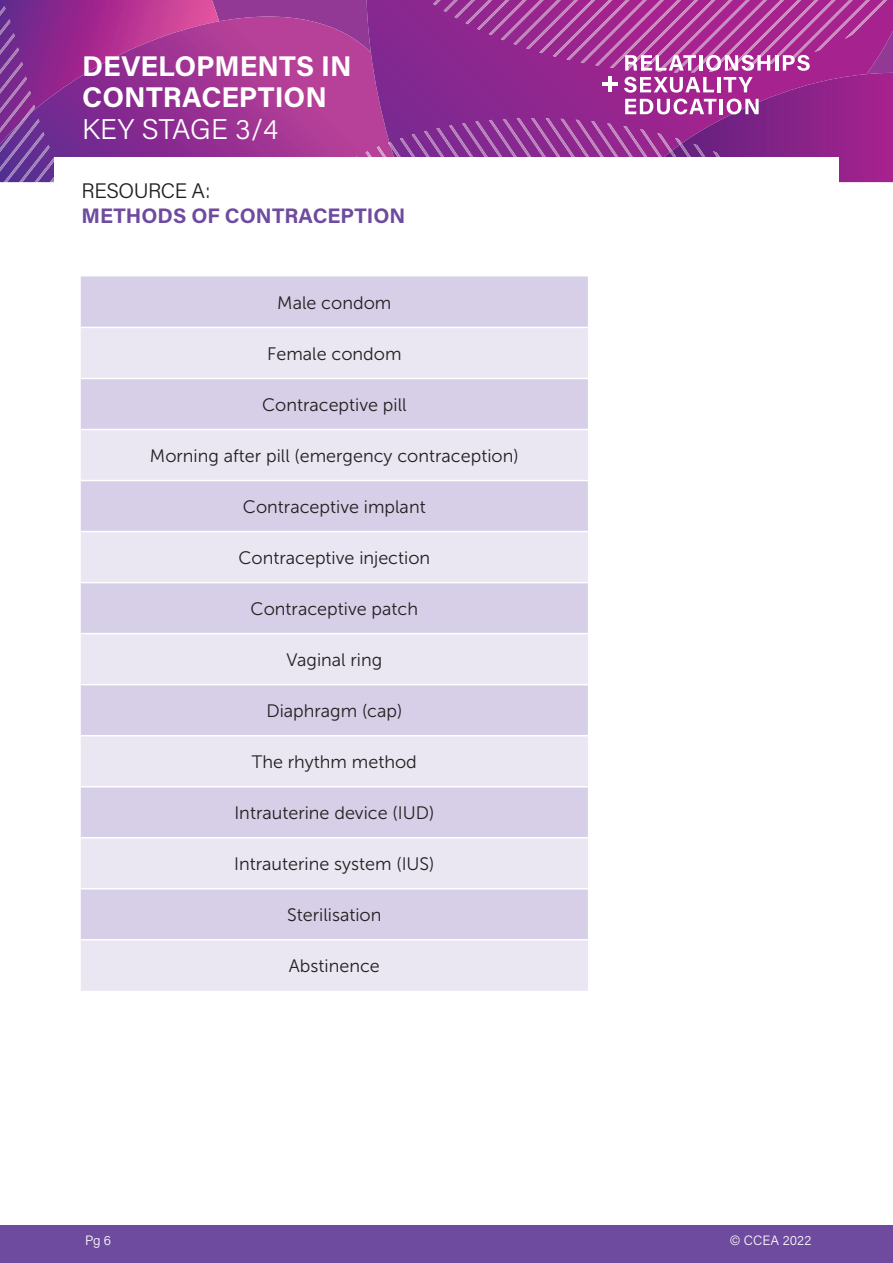
<style>
.page{position:relative;width:893px;height:1263px;background:#fff}
.page>*{position:absolute;margin:0;border:0;box-sizing:border-box;transform-origin:0 0}
.t1{font:700 28.5px/31.5px "Acumin Pro";color:#fff}
.t2{font:300 28.5px "Acumin Pro";letter-spacing:.005em;color:#fff}
.NEW-RESOURCE-TITLE{font:700 21px "Acumin Pro";color:#6e4b9e}
.NEW-RESOURCE-A_B{font:300 21px "Acumin Pro";letter-spacing:-.02em;color:#231f20}
.BODY-COPY{font:18px "Museo Sans 300";color:#231f20}
.t3{font:300 13.5px "Acumin Pro";letter-spacing:.005em;color:#fff}
</style>
<div class="page">
<div style="left:219px;top:0;width:105px;height:17px;background:#913995"></div>
<svg style="left:219px;top:17px;width:105px;height:140px;background:#ad3b96"></svg>
<svg style="left:0;top:0;width:219px;height:182px;background:#8f3092"></svg>
<svg style="left:324px;top:0;width:569px;height:182px;background:#9e3896"></svg>
<hr style="left:609px;top:76px;width:3px;height:16px;background:#fff">
<hr style="left:603px;top:83px;width:15px;height:3px;background:#fff">
<div style="left:54px;top:157px;width:785px;height:58px;background:#fff"></div>
<div style="left:0;top:1225px;width:893px;height:38px;background:#6e4b9e"></div>
<div style="left:81px;top:276px;width:507px;height:51px;background:#d6cfe7"></div>
<svg style="left:81px;top:328px;width:507px;height:663px;background:#e1dbed"></svg>
<hr style="left:81px;top:378px;width:507px;height:1px;background:#fff">
<hr style="left:81px;top:429px;width:507px;height:1px;background:#fff">
<hr style="left:81px;top:480px;width:507px;height:1px;background:#fff">
<hr style="left:81px;top:531px;width:507px;height:1px;background:#fff">
<hr style="left:81px;top:582px;width:507px;height:1px;background:#fff">
<hr style="left:81px;top:633px;width:507px;height:1px;background:#fff">
<hr style="left:81px;top:684px;width:507px;height:1px;background:#fff">
<hr style="left:81px;top:735px;width:507px;height:1px;background:#fff">
<hr style="left:81px;top:786px;width:507px;height:1px;background:#fff">
<hr style="left:81px;top:837px;width:507px;height:1px;background:#fff">
<hr style="left:81px;top:888px;width:507px;height:1px;background:#fff">
<hr style="left:81px;top:939px;width:507px;height:1px;background:#fff">
<h1 class="t1" style="left:82px;top:49px;width:271px">DEVELOPMENTS IN<br>CONTRACEPTION</h1>
<h1 class="t2" style="left:82px;top:109px;width:198px">KEY STAGE 3/4</h1>
<p class="NEW-RESOURCE-A_B" style="left:81px;top:176px;width:130px">RESOURCE A:</p>
<p class="NEW-RESOURCE-TITLE" style="left:81px;top:201px;width:325px">METHODS OF CONTRACEPTION</p>
<p class="BODY-COPY" style="left:277px;top:293px;width:116px">Male condom</p>
<p class="BODY-COPY" style="left:267px;top:344px;width:136px">Female condom</p>
<p class="BODY-COPY" style="left:262px;top:395px;width:146px">Contraceptive pill</p>
<p class="BODY-COPY" style="left:150px;top:446px;width:370px">Morning after pill (emergency contraception)</p>
<p class="BODY-COPY" style="left:243px;top:497px;width:184px">Contraceptive implant</p>
<p class="BODY-COPY" style="left:238px;top:548px;width:193px">Contraceptive injection</p>
<p class="BODY-COPY" style="left:251px;top:599px;width:169px">Contraceptive patch</p>
<p class="BODY-COPY" style="left:286px;top:650px;width:97px">Vaginal ring</p>
<p class="BODY-COPY" style="left:266px;top:701px;width:137px">Diaphragm (cap)</p>
<p class="BODY-COPY" style="left:252px;top:752px;width:167px">The rhythm method</p>
<p class="BODY-COPY" style="left:234px;top:803px;width:201px">Intrauterine device (IUD)</p>
<p class="BODY-COPY" style="left:234px;top:854px;width:202px">Intrauterine system (IUS)</p>
<p class="BODY-COPY" style="left:287px;top:905px;width:96px">Sterilisation</p>
<p class="BODY-COPY" style="left:289px;top:956px;width:93px">Abstinence</p>
<p class="t3" style="left:85px;top:1231px;width:28px">Pg 6</p>
<p class="t3" style="left:730px;top:1231px;width:83px">© CCEA 2022</p>
</div>
